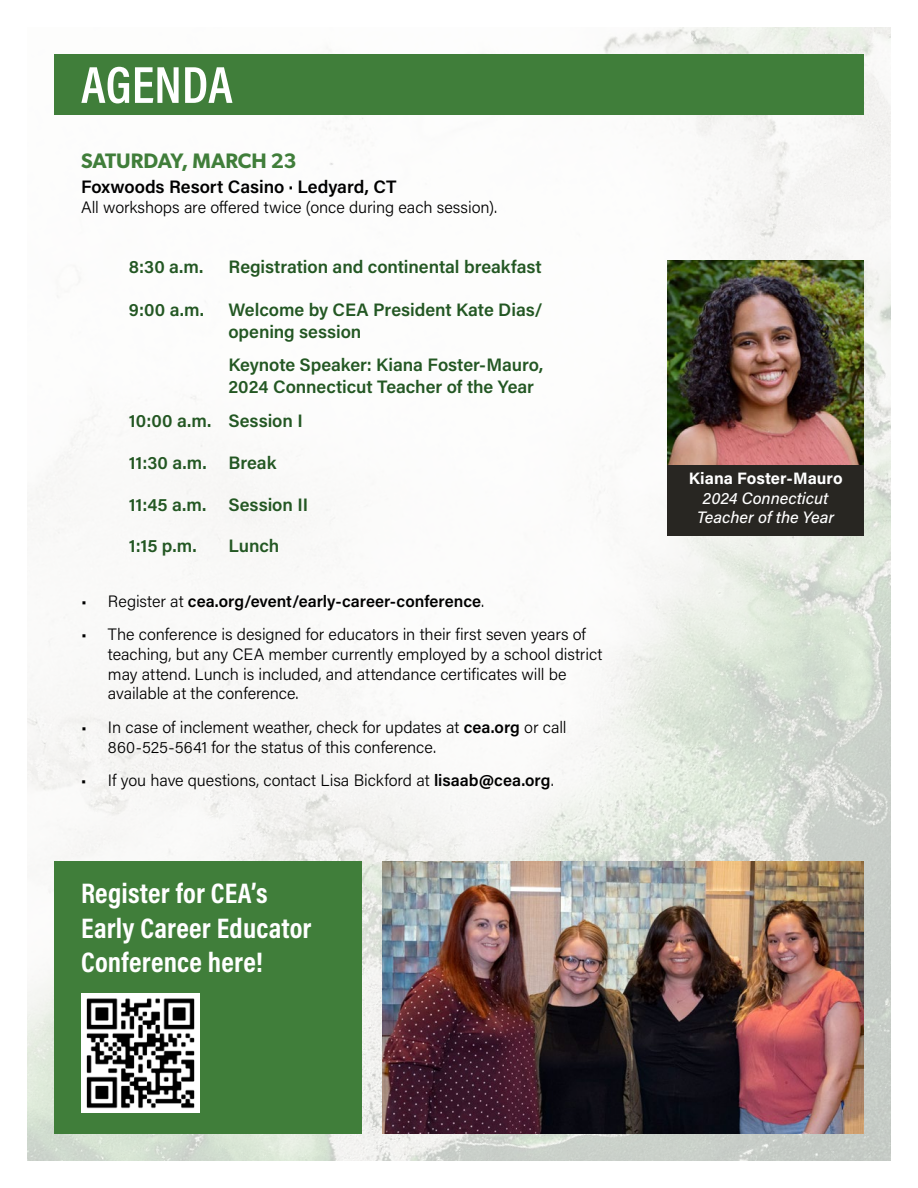
<style>
.page{position:relative;width:918px;height:1188px;background:#fff}
.page>*{position:absolute;margin:0;border:0;box-sizing:border-box;transform-origin:0 0}
.t1{font:600 52.5px "Acumin Pro Cond";letter-spacing:-.005em;color:#fff}
.t2{font:700 28.5px/34.2px "Acumin Pro Cond";letter-spacing:.005em;color:#fff}
.t3{font:600 21px "Gibson";letter-spacing:-.005em;color:#407e3a}
.t4{font:600 18px/21.6px "Acumin Pro";letter-spacing:-.005em;color:#235723}
.t5{font:600 18px "Acumin Pro";color:#000}
.t6{font:300 16.5px/19.8px "Acumin Pro";letter-spacing:-.005em;color:#000}
.t7{font:600 16.5px "Acumin Pro";color:#000}
.t8{font:italic 500 16.5px/19.8px "Acumin Pro";color:#fff;text-align:center}
.t9{font:700 16.5px "Acumin Pro";color:#fff}
.s1{font-weight:300}
.s2{font-weight:600}
</style>
<div class="page">
<img style="left:27px;top:27px;width:864px;height:1134px">
<div style="left:54px;top:54px;width:810px;height:61px;background:#407e3a"></div>
<div style="left:667px;top:464px;width:197px;height:72px;background:#282622"></div>
<div style="left:54px;top:862px;width:308px;height:272px;background:#407e3a"></div>
<img style="left:81px;top:994px;width:119px;height:118px">
<img style="left:667px;top:261px;width:197px;height:203px">
<img style="left:382px;top:862px;width:482px;height:272px">
<h1 class="t1" style="left:81px;top:50px;width:153px">AGENDA</h1>
<p class="t3" style="left:81px;top:148px;width:217px">SATURDAY, MARCH 23</p>
<p class="t5" style="left:81px;top:175px;width:317px">Foxwoods Resort Casino · Ledyard, CT</p>
<p class="t6" style="left:81px;top:197px;width:418px">All workshops are offered twice (once during each session).</p>
<p class="t4" style="left:129px;top:255px;width:76px">8:30 a.m.</p>
<p class="t4" style="left:228px;top:255px;width:315px">Registration and continental breakfast</p>
<p class="t4" style="left:129px;top:299px;width:77px">9:00 a.m.</p>
<p class="t4" style="left:228px;top:298px;width:316px">Welcome by CEA President Kate Dias/ opening session</p>
<p class="t4" style="left:228px;top:353px;width:316px">Keynote Speaker: Kiana Foster-Mauro,<br>2024 Connecticut Teacher of the Year</p>
<p class="t4" style="left:129px;top:410px;width:176px">10:00 a.m. Session I</p>
<p class="t4" style="left:129px;top:451px;width:149px">11:30 a.m. Break</p>
<p class="t4" style="left:129px;top:493px;width:181px">11:45 a.m. Session II</p>
<p class="t4" style="left:129px;top:534px;width:70px">1:15 p.m.</p>
<p class="t4" style="left:228px;top:534px;width:53px">Lunch</p>
<p class="t7" style="left:81px;top:589px;width:405px"><span class="s1">• Register at</span> cea.org/event/early-career-conference<span class="s1">.</span></p>
<p class="t6" style="left:108px;top:624px;width:496px;text-indent:-27px">• The conference is designed for educators in their first seven years of teaching, but any CEA member currently employed by a school district may attend. Lunch is included, and attendance certificates will be available at the conference.</p>
<p class="t6" style="left:108px;top:716px;width:460px;text-indent:-27px">• In case of inclement weather, check for updates at <span class="s2">cea.org</span> or call<br>860-525-5641 for the status of this conference.</p>
<p class="t6" style="left:81px;top:769px;width:474px">• If you have questions, contact Lisa Bickford at <span class="s2">lisaab@cea.org</span>.</p>
<h2 class="t2" style="left:81px;top:876px;width:232px">Register for CEA’s<br>Early Career Educator<br>Conference here!</h2>
<p class="t9" style="left:689px;top:466px;width:155px">Kiana Foster-Mauro</p>
<p class="t8" style="left:697px;top:487px;width:139px">2024 Connecticut<br>Teacher of the Year</p>
</div>
